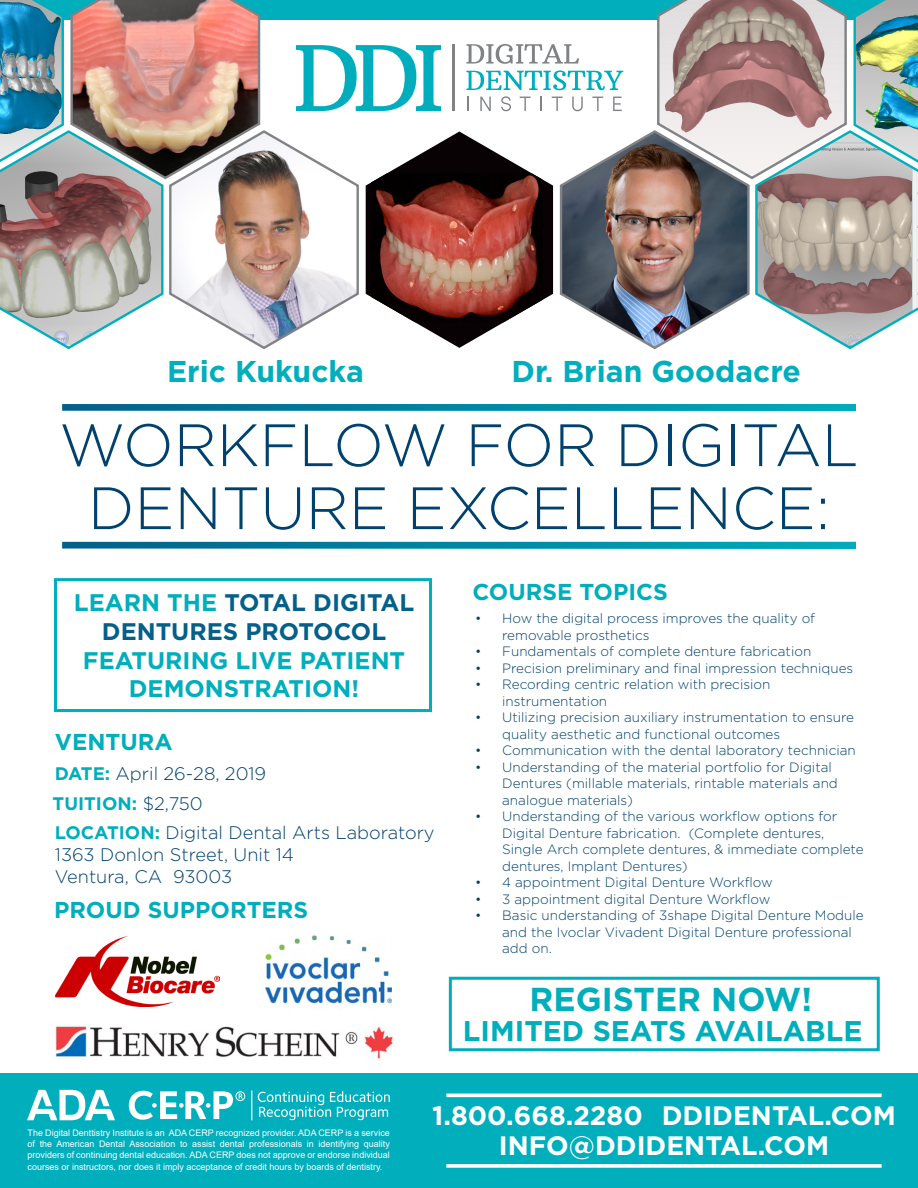
<style>
.page{position:relative;width:918px;height:1188px;background:#fff}
.page>*{position:absolute;margin:0;border:0;box-sizing:border-box;transform-origin:0 0}
.t1{font:300 59.7px "Gotham";color:#01416d}
.t2{font:700 33.15px "Gotham";color:#00aebc}
.t3{font:700 30.15px "Gotham";color:#00aebc}
.t4{font:700 28.5px "Gotham";color:#00aebc}
.t5{font:700 26.7px "Gotham";color:#fff}
.t6{font:700 24px/28.8px "Gotham";color:#00aebc;text-align:center}
.t7{font:700 22.95px "Gotham";color:#00aebc}
.t8{font:300 18.15px "Gotham";color:#01416d}
.t9{font:700 18.15px "Gotham";color:#00aebc}
.t10{font:300 13.5px/16.5px "Gotham";color:#01416d}
.t11{font:9px/11.1px "Arial";color:#fff;text-align:justify}
.s1{color:#046089}
.s2{font-weight:700;color:#00aebc}
.s3{font-weight:300;color:#01416d}
</style>
<div class="page">
<div style="left:0;top:1073px;width:918px;height:115px;background:#00aebc"></div>
<svg style="left:27px;top:1090px;width:88px;height:30px"></svg>
<svg style="left:258px;top:1091px;width:132px;height:29px"></svg>
<svg style="left:251px;top:1091px;width:1px;height:29px"></svg>
<svg style="left:129px;top:1091px;width:116px;height:29px"></svg>
<hr style="left:446px;top:1094px;width:436px;height:3px;background:#fff">
<img style="left:0;top:0;width:918px;height:350px">
<svg style="left:62px;top:404px;width:794px;height:7px;background:#0688a4"></svg>
<svg style="left:62px;top:542px;width:794px;height:7px;background:#098aa5"></svg>
<img style="left:56px;top:937px;width:164px;height:69px">
<img style="left:265px;top:935px;width:126px;height:69px">
<img style="left:55px;top:1026px;width:339px;height:33px">
<svg style="left:446px;top:1164px;width:436px;height:4px;background:#e7f7f8"></svg>
<div style="left:449px;top:977px;width:431px;height:74px;border:3px solid #00aebc"></div>
<div style="left:54px;top:578px;width:378px;height:134px;border:3px solid #00aebc"></div>
<p class="t3" style="left:167px;top:354px;width:198px">Eric Kukucka</p>
<p class="t3" style="left:512px;top:354px;width:291px">Dr. Brian Goodacre</p>
<p class="t1" style="left:59px;top:413px;width:801px">WORKFLOW FOR DIGITAL</p>
<p class="t1" style="left:88px;top:476px;width:744px">DENTURE EXCELLENCE:</p>
<p class="t6" style="left:74px;top:587px;width:342px">LEARN THE <span class="s1">TOTAL DIGITAL<br>DENTURES PROTOCOL<br></span>FEATURING LIVE PATIENT<br>DEMONSTRATION!</p>
<p class="t7" style="left:55px;top:728px;width:119px">VENTURA</p>
<p class="t8" style="left:55px;top:764px;width:213px"><span class="s2">DATE:</span> April 26-28, 2019</p>
<p class="t9" style="left:53px;top:793px;width:152px">TUITION: <span class="s3">$2,750</span></p>
<p class="t8" style="left:55px;top:822px;width:381px"><span class="s2">LOCATION:</span> Digital Dental Arts Laboratory</p>
<p class="t8" style="left:55px;top:845px;width:241px">1363 Donlon Street, Unit 14</p>
<p class="t8" style="left:55px;top:867px;width:179px">Ventura, CA 93003</p>
<p class="t7" style="left:54px;top:897px;width:256px">PROUD SUPPORTERS</p>
<p class="t7" style="left:472px;top:579px;width:197px">COURSE TOPICS</p>
<p class="t10" style="left:502px;top:610px;width:314px;text-indent:-27px">• How the digital process improves the quality of removable prosthetics</p>
<p class="t10" style="left:475px;top:643px;width:338px">• Fundamentals of complete denture fabrication</p>
<p class="t10" style="left:475px;top:660px;width:380px">• Precision preliminary and final impression techniques</p>
<p class="t10" style="left:502px;top:676px;width:270px;text-indent:-27px">• Recording centric relation with precision instrumentation</p>
<p class="t10" style="left:502px;top:709px;width:353px;text-indent:-27px">• Utilizing precision auxiliary instrumentation to ensure quality aesthetic and functional outcomes</p>
<p class="t10" style="left:475px;top:742px;width:382px">• Communication with the dental laboratory technician</p>
<p class="t10" style="left:502px;top:759px;width:337px;text-indent:-27px">• Understanding of the material portfolio for Digital<br>Dentures (millable materials, rintable materials and analogue materials)</p>
<p class="t10" style="left:502px;top:808px;width:363px;text-indent:-27px">• Understanding of the various workflow options for Digital Denture fabrication. (Complete dentures, Single Arch complete dentures, &amp; immediate complete dentures, Implant Dentures)</p>
<p class="t10" style="left:475px;top:874px;width:299px">• 4 appointment Digital Denture Workflow</p>
<p class="t10" style="left:475px;top:891px;width:297px">• 3 appointment digital Denture Workflow</p>
<p class="t10" style="left:502px;top:907px;width:363px;text-indent:-27px">• Basic understanding of 3shape Digital Denture Module and the Ivoclar Vivadent Digital Denture professional add on.</p>
<p class="t2" style="left:530px;top:980px;width:284px">REGISTER NOW!</p>
<p class="t4" style="left:463px;top:1014px;width:401px">LIMITED SEATS AVAILABLE</p>
<p class="t11" style="left:28px;top:1127px;width:364px">The Digital Denttistry Institute is an ADA CERP recognized provider. ADA CERP is a service of the American Dental Association to assist dental professionals in identifying quality providers of continuing dental education. ADA CERP does not approve or endorse individual courses or instructors, nor does it imply acceptance of credit hours by boards of dentistry.</p>
<p class="t5" style="left:432px;top:1100px;width:212px">1.800.668.2280</p>
<p class="t5" style="left:662px;top:1100px;width:236px">DDIDENTAL.COM</p>
<p class="t5" style="left:499px;top:1130px;width:332px">INFO@DDIDENTAL.COM</p>
</div>
